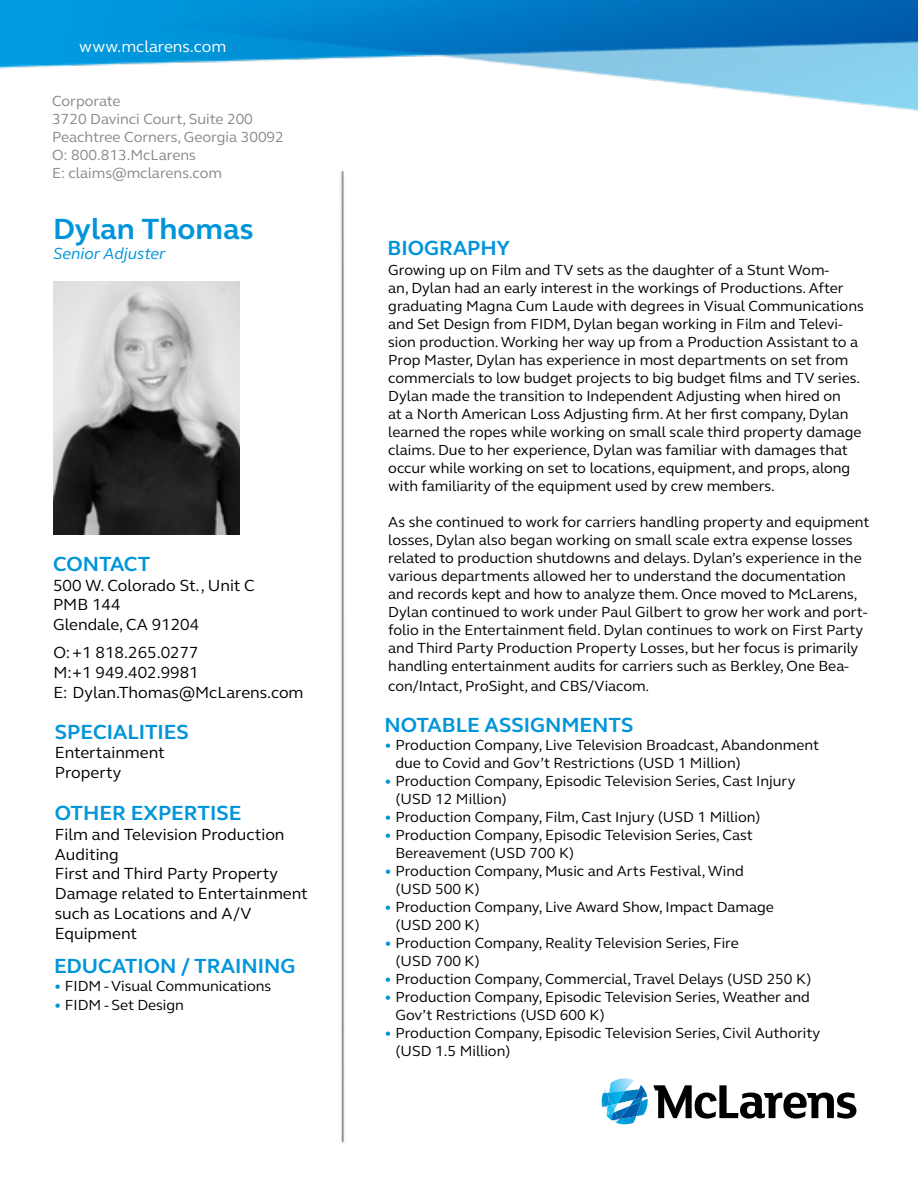
<style>
.page{position:relative;width:918px;height:1188px;background:#fff}
.page>*{position:absolute;margin:0;border:0;box-sizing:border-box;transform-origin:0 0}
.t1{font:700 30px "FS Elliot";color:#0095da}
.t2{font:700 21px "FS Elliot";color:#0095da}
.t3{font:16.5px/19.8px "FS Elliot";color:#000}
.t4{font:16.5px "FS Elliot";color:#fff}
.t5{font:italic 16.5px "FS Elliot";color:#0095da}
.t6{font:15px/18px "FS Elliot";color:#000}
.t7{font:15px/18px "FS Elliot";color:#86888a}
.s1{color:#0095da}
</style>
<div class="page">
<img style="left:0;top:0;width:918px;height:111px">
<img style="left:340px;top:170px;width:5px;height:973px">
<svg style="left:602px;top:1078px;width:254px;height:47px"></svg>
<img style="left:53px;top:282px;width:187px;height:253px">
<p class="t4" style="left:79px;top:36px;width:149px">www.mclarens.com</p>
<p class="t7" style="left:52px;top:92px;width:233px">Corporate<br>3720 Davinci Court, Suite 200<br>Peachtree Corners, Georgia 30092<br>O: 800.813.McLarens<br>E: claims@mclarens.com</p>
<h1 class="t1" style="left:53px;top:209px;width:202px">Dylan Thomas</h1>
<p class="t5" style="left:53px;top:243px;width:114px">Senior Adjuster</p>
<h2 class="t2" style="left:53px;top:550px;width:99px">CONTACT</h2>
<p class="t3" style="left:53px;top:575px;width:203px">500 W. Colorado St., Unit C<br>PMB 144<br>Glendale, CA 91204</p>
<p class="t3" style="left:53px;top:642px;width:252px">O:+1 818.265.0277<br>M:+1 949.402.9981<br>E: Dylan.Thomas@McLarens.com</p>
<h2 class="t2" style="left:55px;top:717px;width:136px">SPECIALITIES</h2>
<p class="t3" style="left:55px;top:742px;width:111px">Entertainment<br>Property</p>
<h2 class="t2" style="left:55px;top:799px;width:188px">OTHER EXPERTISE</h2>
<p class="t3" style="left:55px;top:824px;width:255px">Film and Television Production<br>Auditing<br>First and Third Party Property<br>Damage related to Entertainment such as Locations and A/V<br>Equipment</p>
<h2 class="t2" style="left:54px;top:951px;width:243px">EDUCATION / TRAINING</h2>
<p class="t6" style="left:54px;top:976px;width:219px"><span class="s1">•</span> FIDM - Visual Communications</p>
<p class="t6" style="left:54px;top:996px;width:132px"><span class="s1">•</span> FIDM - Set Design</p>
<h2 class="t2" style="left:388px;top:234px;width:124px">BIOGRAPHY</h2>
<p class="t6" style="left:388px;top:261px;width:477px">Growing up on Film and TV sets as the daughter of a Stunt Wom-<br>an, Dylan had an early interest in the workings of Productions. After graduating Magna Cum Laude with degrees in Visual Communications and Set Design from FIDM, Dylan began working in Film and Televi&shy;sion production. Working her way up from a Production Assistant to a Prop Master, Dylan has experience in most departments on set from commercials to low budget projects to big budget films and TV series.<br>Dylan made the transition to Independent Adjusting when hired on<br>at a North American Loss Adjusting firm. At her first company, Dylan learned the ropes while working on small scale third property damage claims. Due to her experience, Dylan was familiar with damages that occur while working on set to locations, equipment, and props, along with familiarity of the equipment used by crew members.</p>
<p class="t6" style="left:388px;top:513px;width:483px">As she continued to work for carriers handling property and equipment losses, Dylan also began working on small scale extra expense losses related to production shutdowns and delays. Dylan’s experience in the various departments allowed her to understand the documentation and records kept and how to analyze them. Once moved to McLarens, Dylan continued to work under Paul Gilbert to grow her work and port&shy;folio in the Entertainment field. Dylan continues to work on First Party and Third Party Production Property Losses, but her focus is primarily handling entertainment audits for carriers such as Berkley, One Bea-</p>
<p class="t6" style="left:388px;top:676px;width:263px">con/Intact, ProSight, and CBS/Viacom.</p>
<h2 class="t2" style="left:385px;top:710px;width:250px">NOTABLE ASSIGNMENTS</h2>
<p class="t6" style="left:395px;top:735px;width:425px;text-indent:-11px"><span class="s1">•</span> Production Company, Live Television Broadcast, Abandonment due to Covid and Gov’t Restrictions (USD 1 Million)</p>
<p class="t6" style="left:395px;top:771px;width:402px;text-indent:-11px"><span class="s1">•</span> Production Company, Episodic Television Series, Cast Injury (USD 12 Million)</p>
<p class="t6" style="left:385px;top:807px;width:377px"><span class="s1">•</span> Production Company, Film, Cast Injury (USD 1 Million)</p>
<p class="t6" style="left:395px;top:825px;width:359px;text-indent:-11px"><span class="s1">•</span> Production Company, Episodic Television Series, Cast<br>Bereavement (USD 700 K)</p>
<p class="t6" style="left:395px;top:861px;width:350px;text-indent:-11px"><span class="s1">•</span> Production Company, Music and Arts Festival, Wind (USD 500 K)</p>
<p class="t6" style="left:395px;top:897px;width:380px;text-indent:-11px"><span class="s1">•</span> Production Company, Live Award Show, Impact Damage (USD 200 K)</p>
<p class="t6" style="left:395px;top:933px;width:345px;text-indent:-11px"><span class="s1">•</span> Production Company, Reality Television Series, Fire (USD 700 K)</p>
<p class="t6" style="left:385px;top:969px;width:428px"><span class="s1">•</span> Production Company, Commercial, Travel Delays (USD 250 K)</p>
<p class="t6" style="left:395px;top:987px;width:416px;text-indent:-11px"><span class="s1">•</span> Production Company, Episodic Television Series, Weather and<br>Gov’t Restrictions (USD 600 K)</p>
<p class="t6" style="left:395px;top:1023px;width:426px;text-indent:-11px"><span class="s1">•</span> Production Company, Episodic Television Series, Civil Authority (USD 1.5 Million)</p>
</div>
